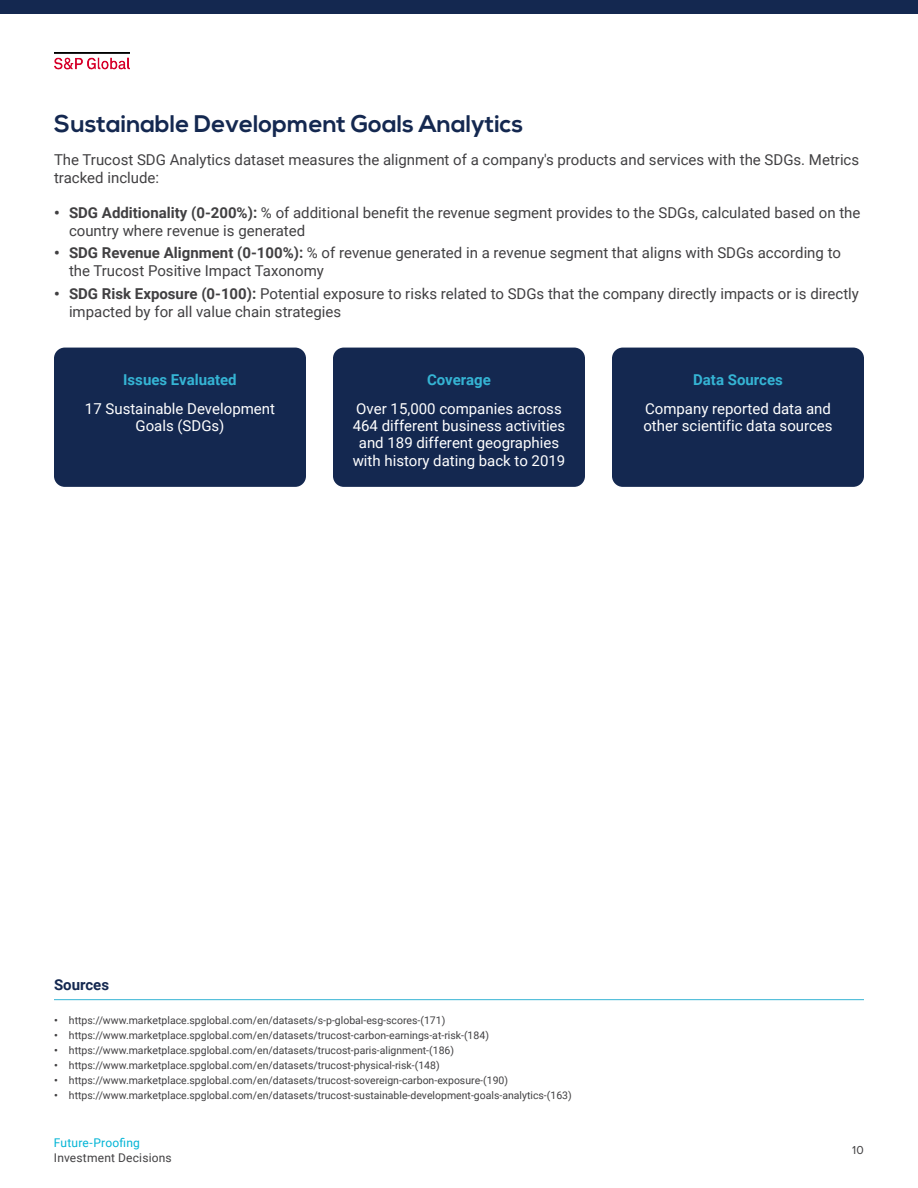
<style>
.page{position:relative;width:918px;height:1188px;background:#fff}
.page>*{position:absolute;margin:0;border:0;box-sizing:border-box;transform-origin:0 0}
.t1{font:700 24px "Nexa";color:#142850}
.t2{font:15px/18px "Roboto";color:#414042}
.t3{font:15px/17.2px "Roboto";color:#fff;text-align:center}
.t4{font:700 15px "Roboto";color:#35b4d4}
.t5{font:700 15px "Roboto";color:#142850}
.t6{font:12px "Roboto";letter-spacing:.015em;color:#414042}
.t7{font:12px "Roboto";letter-spacing:.015em;color:#00b4d5}
.t8{font:12px "Proxima Nova";color:#414042}
.t9{font:10.5px "Roboto";color:#414042}
.s1{font-weight:900}
.s2{font-weight:700}
</style>
<div class="page">
<div style="left:0;top:0;width:918px;height:13px;background:#142850"></div>
<div style="left:54px;top:348px;width:252px;height:139px;background:#142850;border-radius:11px"></div>
<div style="left:333px;top:348px;width:252px;height:139px;background:#142850;border-radius:11px"></div>
<div style="left:612px;top:348px;width:252px;height:139px;background:#142850;border-radius:11px"></div>
<hr style="left:54px;top:999px;width:810px;height:1px;background:#35b4d4">
<img style="left:54px;top:52px;width:76px;height:17px">
<h1 class="t1" style="left:54px;top:110px;width:471px">Sustainable Development Goals Analytics</h1>
<h2 class="t2" style="left:54px;top:150px;width:807px">The Trucost SDG Analytics dataset measures the alignment of a company's products and services with the SDGs. Metrics tracked include:</h2>
<h2 class="t2" style="left:69px;top:203px;width:793px;text-indent:-15px"><span class="s1">•</span> <span class="s2">SDG Additionality (0-200%):</span> % of additional benefit the revenue segment provides to the SDGs, calculated based on the country where revenue is generated</h2>
<h2 class="t2" style="left:69px;top:243px;width:773px;text-indent:-15px"><span class="s1">•</span> <span class="s2">SDG Revenue Alignment (0-100%):</span> % of revenue generated in a revenue segment that aligns with SDGs according to the Trucost Positive Impact Taxonomy</h2>
<h2 class="t2" style="left:69px;top:284px;width:792px;text-indent:-15px"><span class="s1">•</span> <span class="s2">SDG Risk Exposure (0-100):</span> Potential exposure to risks related to SDGs that the company directly impacts or is directly impacted by for all value chain strategies</h2>
<h2 class="t4" style="left:123px;top:369px;width:115px">Issues Evaluated</h2>
<h2 class="t3" style="left:85px;top:399px;width:192px">17 Sustainable Development<br>Goals (SDGs)</h2>
<h2 class="t4" style="left:427px;top:369px;width:65px">Coverage</h2>
<h2 class="t3" style="left:353px;top:399px;width:214px">Over 15,000 companies across<br>464 different business activities and 189 different geographies with history dating back to 2019</h2>
<h2 class="t4" style="left:693px;top:369px;width:91px">Data Sources</h2>
<h2 class="t3" style="left:643px;top:399px;width:191px;text-align:left">Company reported data and other scientific data sources</h2>
<h2 class="t5" style="left:54px;top:974px;width:57px">Sources</h2>
<p class="t9" style="left:54px;top:1013px;width:393px"><span class="s2">•</span> https://www.marketplace.spglobal.com/en/datasets/s-p-global-esg-scores-(171)</p>
<p class="t9" style="left:54px;top:1028px;width:437px"><span class="s2">•</span> https://www.marketplace.spglobal.com/en/datasets/trucost-carbon-earnings-at-risk-(184)</p>
<p class="t9" style="left:54px;top:1043px;width:402px"><span class="s2">•</span> https://www.marketplace.spglobal.com/en/datasets/trucost-paris-alignment-(186)</p>
<p class="t9" style="left:54px;top:1058px;width:387px"><span class="s2">•</span> https://www.marketplace.spglobal.com/en/datasets/trucost-physical-risk-(148)</p>
<p class="t9" style="left:54px;top:1073px;width:456px"><span class="s2">•</span> https://www.marketplace.spglobal.com/en/datasets/trucost-sovereign-carbon-exposure-(190)</p>
<p class="t9" style="left:54px;top:1088px;width:519px"><span class="s2">•</span> https://www.marketplace.spglobal.com/en/datasets/trucost-sustainable-development-goals-analytics-(163)</p>
<p class="t7" style="left:54px;top:1135px;width:88px">Future-Proofing</p>
<p class="t6" style="left:54px;top:1149px;width:119px">Investment Decisions</p>
<p class="t8" style="left:852px;top:1141px;width:13px">10</p>
</div>
